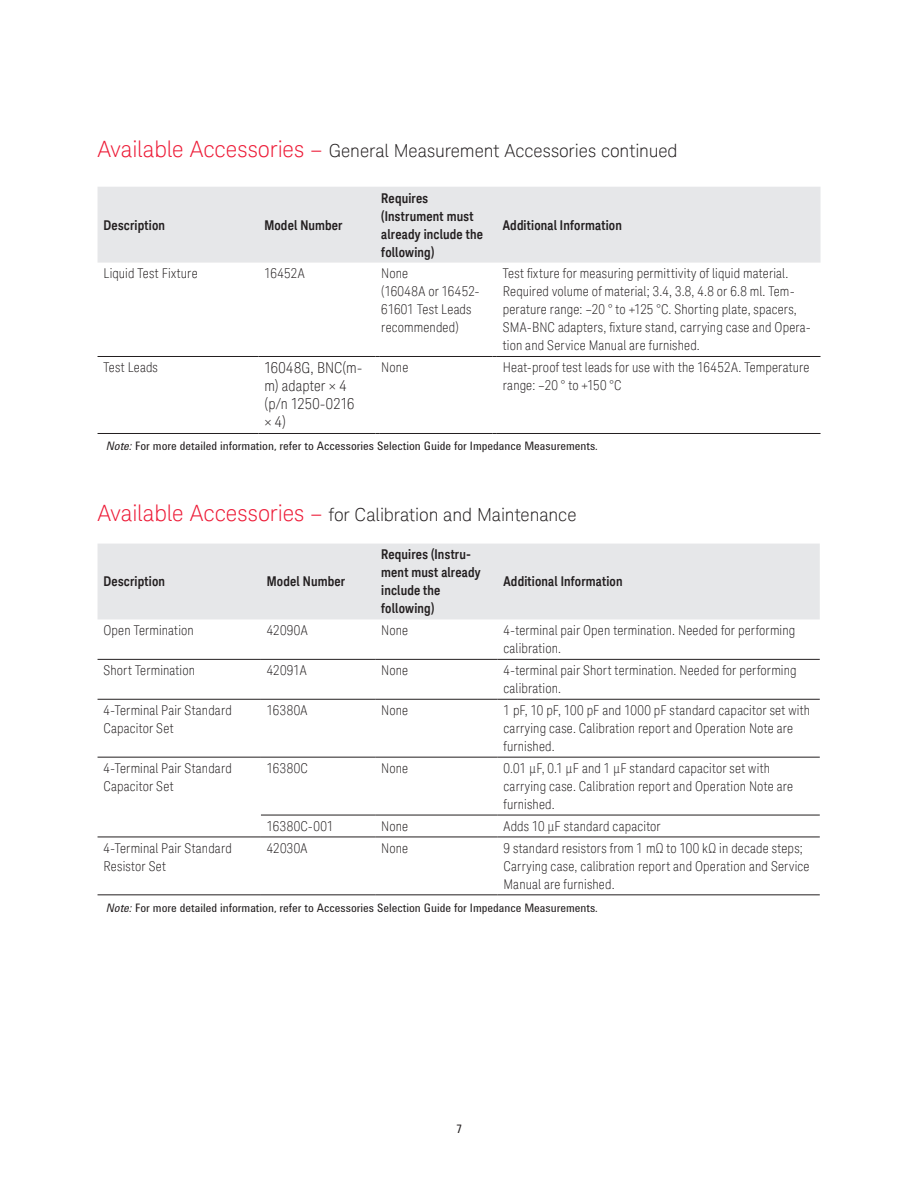
<style>
.page{position:relative;width:918px;height:1188px;background:#fff}
.page>*{position:absolute;margin:0;border:0;box-sizing:border-box;transform-origin:0 0}
.t1{font:300 18px "Keysight Sans";letter-spacing:-.005em;color:#231f20}
.t2{font:300 condensed 15px/18px "Keysight Sans";letter-spacing:.005em;color:#231f20}
.t3{font:300 condensed 13.5px/18px "Keysight Sans";letter-spacing:.015em;color:#231f20}
.t4{font:700 13.5px/18px "Keysight Sans Condensed";letter-spacing:.01em;color:#231f20}
.t5{font:12px "Agilent Condensed CFF";color:#231f20}
.s1{font-size:22.5px;color:#ed1a36}
.s2{font-style:italic}
</style>
<div class="page">
<div style="left:98px;top:187px;width:723px;height:76px;background:#e6e7e9"></div>
<hr style="left:98px;top:356px;width:160px;height:1px;background:#231f20">
<hr style="left:258px;top:356px;width:117px;height:1px;background:#231f20">
<hr style="left:380px;top:356px;width:112px;height:1px;background:#231f20">
<hr style="left:497px;top:356px;width:324px;height:1px;background:#231f20">
<hr style="left:98px;top:433px;width:160px;height:1px;background:#231f20">
<hr style="left:258px;top:433px;width:117px;height:1px;background:#231f20">
<hr style="left:380px;top:433px;width:112px;height:1px;background:#231f20">
<hr style="left:497px;top:433px;width:324px;height:1px;background:#231f20">
<div style="left:98px;top:544px;width:722px;height:75px;background:#e6e7e9"></div>
<hr style="left:98px;top:659px;width:163px;height:1px;background:#231f20">
<hr style="left:261px;top:659px;width:114px;height:1px;background:#231f20">
<hr style="left:375px;top:659px;width:123px;height:1px;background:#231f20">
<hr style="left:498px;top:659px;width:322px;height:1px;background:#231f20">
<hr style="left:98px;top:699px;width:163px;height:1px;background:#231f20">
<hr style="left:261px;top:699px;width:114px;height:1px;background:#231f20">
<hr style="left:375px;top:699px;width:123px;height:1px;background:#231f20">
<hr style="left:498px;top:699px;width:322px;height:1px;background:#231f20">
<hr style="left:98px;top:757px;width:163px;height:1px;background:#231f20">
<hr style="left:261px;top:757px;width:114px;height:1px;background:#231f20">
<hr style="left:375px;top:757px;width:123px;height:1px;background:#231f20">
<hr style="left:498px;top:757px;width:322px;height:1px;background:#231f20">
<hr style="left:261px;top:815px;width:114px;height:1px;background:#231f20">
<hr style="left:375px;top:815px;width:123px;height:1px;background:#231f20">
<hr style="left:498px;top:815px;width:322px;height:1px;background:#231f20">
<hr style="left:98px;top:837px;width:163px;height:1px;background:#231f20">
<hr style="left:261px;top:837px;width:114px;height:1px;background:#231f20">
<hr style="left:375px;top:837px;width:123px;height:1px;background:#231f20">
<hr style="left:498px;top:837px;width:322px;height:1px;background:#231f20">
<hr style="left:98px;top:894px;width:163px;height:1px;background:#231f20">
<hr style="left:261px;top:894px;width:114px;height:1px;background:#231f20">
<hr style="left:375px;top:894px;width:123px;height:1px;background:#231f20">
<hr style="left:498px;top:894px;width:322px;height:1px;background:#231f20">
<h1 class="t1" style="left:98px;top:140px;width:582px"><span class="s1">Available Accessories –</span> General Measurement Accessories continued</h1>
<p class="t4" style="left:104px;top:216px;width:63px">Description</p>
<p class="t4" style="left:264px;top:216px;width:80px">Model Number</p>
<p class="t4" style="left:381px;top:189px;width:103px">Requires (Instrument must already include the following)</p>
<p class="t4" style="left:503px;top:216px;width:121px">Additional Information</p>
<p class="t3" style="left:104px;top:265px;width:96px">Liquid Test Fixture</p>
<p class="t3" style="left:264px;top:265px;width:42px">16452A</p>
<p class="t3" style="left:381px;top:265px;width:100px">None<br>(16048A or 16452-<br>61601 Test Leads recommended)</p>
<p class="t3" style="left:503px;top:265px;width:310px">Test fixture for measuring permittivity of liquid material.<br>Required volume of material; 3.4, 3.8, 4.8 or 6.8 ml. Tem&shy;perature range: –20 ° to +125 °C. Shorting plate, spacers, SMA-BNC adapters, fixture stand, carrying case and Opera&shy;tion and Service Manual are furnished.</p>
<p class="t3" style="left:104px;top:359px;width:56px">Test Leads</p>
<p class="t2" style="left:264px;top:359px;width:100px">16048G, BNC(m&shy;m) adapter × 4 (p/n 1250-0216 × 4)</p>
<p class="t3" style="left:381px;top:359px;width:29px">None</p>
<p class="t3" style="left:503px;top:359px;width:308px">Heat-proof test leads for use with the 16452A. Temperature range: –20 ° to +150 °C</p>
<p class="t5" style="left:107px;top:437px;width:493px"><span class="s2">Note:</span> For more detailed information, refer to Accessories Selection Guide for Impedance Measurements.</p>
<h1 class="t1" style="left:98px;top:504px;width:481px"><span class="s1">Available Accessories –</span> for Calibration and Maintenance</h1>
<p class="t4" style="left:104px;top:573px;width:63px">Description</p>
<p class="t4" style="left:267px;top:573px;width:80px">Model Number</p>
<p class="t4" style="left:381px;top:546px;width:101px">Requires (Instru&shy;ment must already include the following)</p>
<p class="t4" style="left:504px;top:573px;width:121px">Additional Information</p>
<p class="t3" style="left:104px;top:622px;width:92px">Open Termination</p>
<p class="t3" style="left:267px;top:622px;width:42px">42090A</p>
<p class="t3" style="left:381px;top:622px;width:29px">None</p>
<p class="t3" style="left:504px;top:622px;width:293px">4-terminal pair Open termination. Needed for performing calibration.</p>
<p class="t3" style="left:104px;top:661px;width:93px">Short Termination</p>
<p class="t3" style="left:267px;top:661px;width:41px">42091A</p>
<p class="t3" style="left:381px;top:661px;width:29px">None</p>
<p class="t3" style="left:504px;top:661px;width:294px">4-terminal pair Short termination. Needed for performing calibration.</p>
<p class="t3" style="left:104px;top:701px;width:130px">4-Terminal Pair Standard<br>Capacitor Set</p>
<p class="t3" style="left:267px;top:701px;width:42px">16380A</p>
<p class="t3" style="left:381px;top:701px;width:29px">None</p>
<p class="t3" style="left:504px;top:701px;width:308px">1 pF, 10 pF, 100 pF and 1000 pF standard capacitor set with carrying case. Calibration report and Operation Note are furnished.</p>
<p class="t3" style="left:104px;top:759px;width:130px">4-Terminal Pair Standard<br>Capacitor Set</p>
<p class="t3" style="left:267px;top:759px;width:42px">16380C</p>
<p class="t3" style="left:381px;top:759px;width:29px">None</p>
<p class="t3" style="left:504px;top:759px;width:291px">0.01 μF, 0.1 μF and 1 μF standard capacitor set with carrying case. Calibration report and Operation Note are furnished.</p>
<p class="t3" style="left:267px;top:817px;width:68px">16380C-001</p>
<p class="t3" style="left:381px;top:817px;width:29px">None</p>
<p class="t3" style="left:504px;top:817px;width:159px">Adds 10 μF standard capacitor</p>
<p class="t3" style="left:104px;top:839px;width:130px">4-Terminal Pair Standard<br>Resistor Set</p>
<p class="t3" style="left:267px;top:839px;width:42px">42030A</p>
<p class="t3" style="left:381px;top:839px;width:29px">None</p>
<p class="t3" style="left:504px;top:839px;width:308px">9 standard resistors from 1 mΩ to 100 kΩ in decade steps;<br>Carrying case, calibration report and Operation and Service<br>Manual are furnished.</p>
<p class="t5" style="left:107px;top:899px;width:493px"><span class="s2">Note:</span> For more detailed information, refer to Accessories Selection Guide for Impedance Measurements.</p>
<p class="t5" style="left:456px;top:1120px;width:7px">7</p>
</div>
